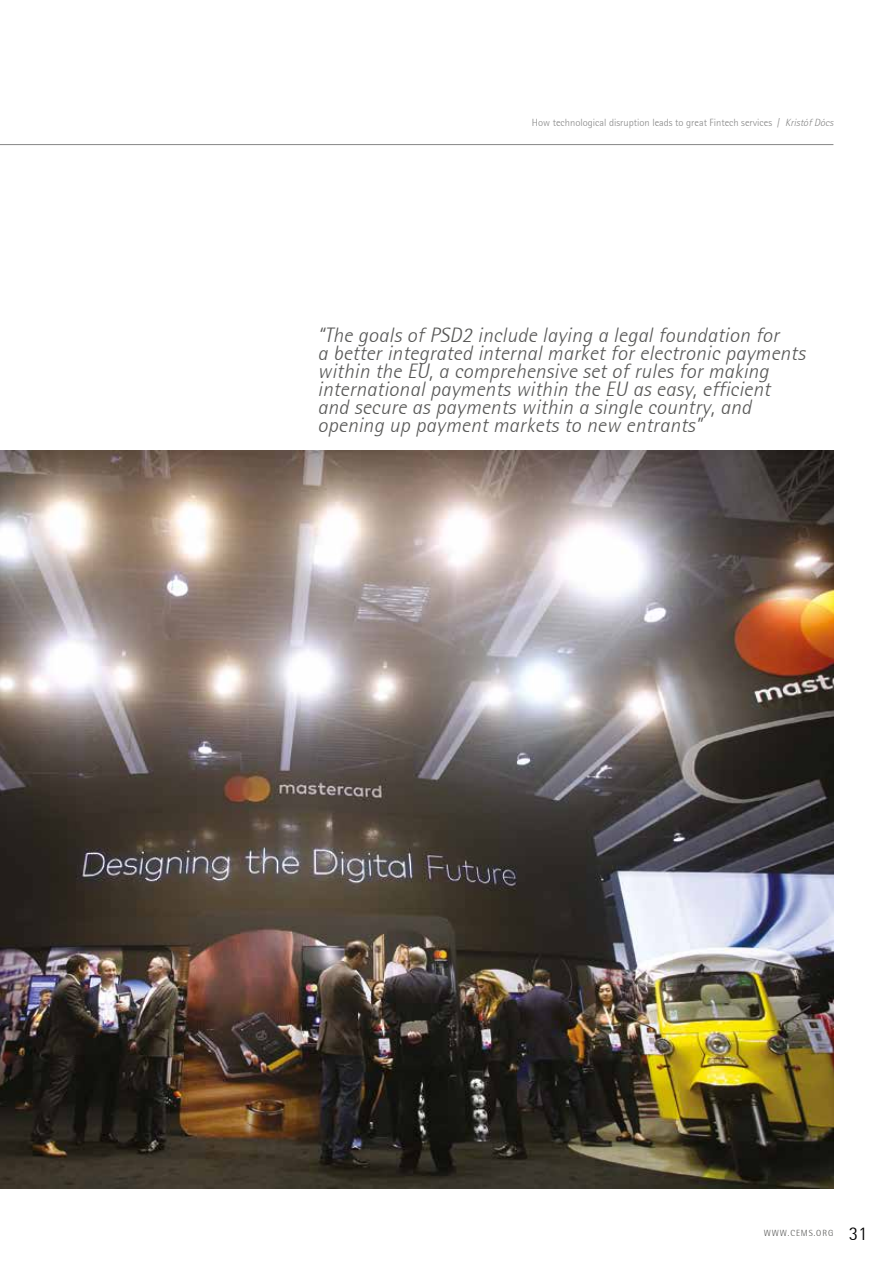
<style>
.page{position:relative;width:893px;height:1263px;background:#fff}
.page>*{position:absolute;margin:0;border:0;box-sizing:border-box;transform-origin:0 0}
.t1{font:italic 300 21px/18px "Rotis Semi Sans";letter-spacing:.01em;color:#575756}
.t2{font:300 10.5px "Rotis Semi Sans";color:#878787}
.t3{font:300 9px "Rotis Semi Sans";letter-spacing:.1em;color:#575756}
.s1{font-style:italic}
.s2{font-size:19.5px;color:#000}
</style>
<div class="page">
<hr style="left:0;top:144px;width:833px;height:1px;background:#878787">
<img style="left:0;top:450px;width:833px;height:738px">
<p class="t2" style="left:532px;top:116px;width:303px">How technological disruption leads to great Fintech services / <span class="s1">Kristóf Dócs</span></p>
<p class="t1" style="left:317px;top:326px;width:489px">“The goals of PSD2 include laying a legal foundation for<br>a better integrated internal market for electronic payments within the EU, a comprehensive set of rules for making international payments within the EU as easy, efficient and secure as payments within a single country, and opening up payment markets to new entrants”</p>
<p class="t3" style="left:764px;top:1228px;width:105px">WWW.CEMS.ORG <span class="s2">31</span></p>
</div>
